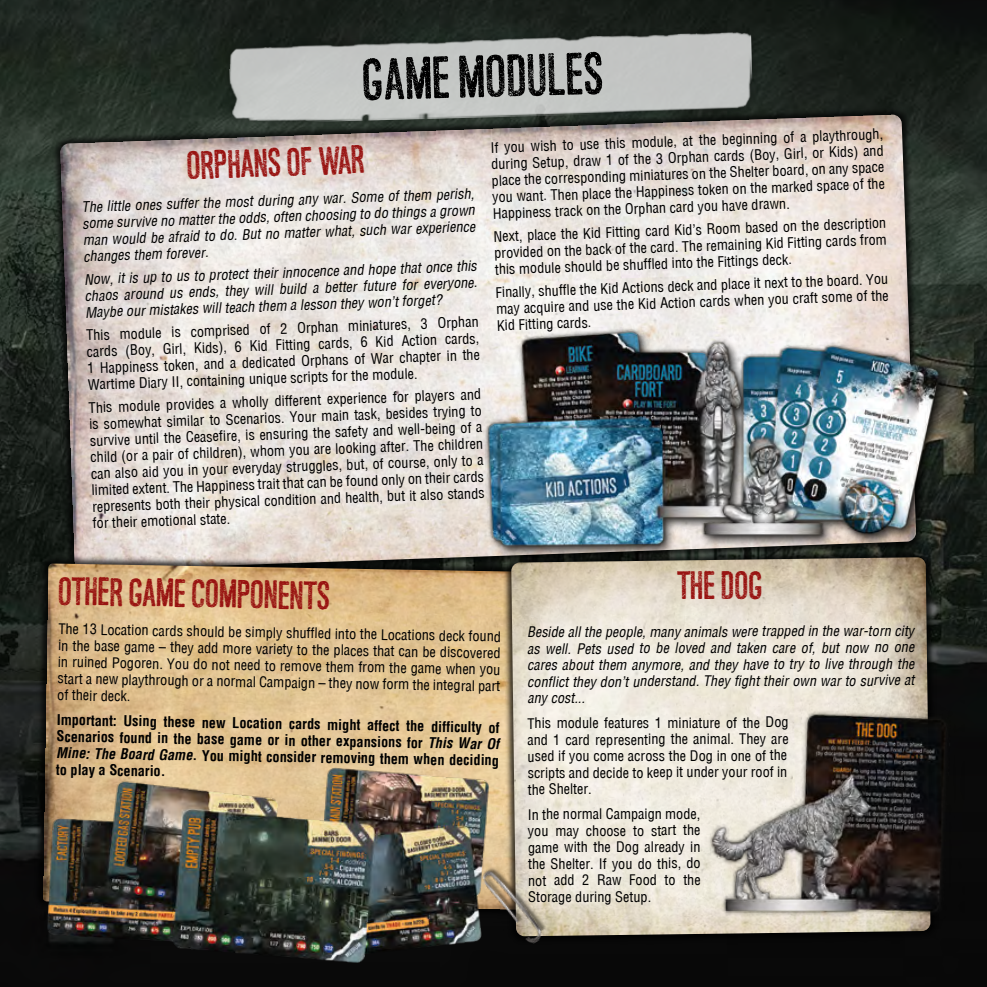
<style>
.page{position:relative;width:987px;height:987px;background:#fff}
.page>*{position:absolute;margin:0;border:0;box-sizing:border-box;transform-origin:0 0}
.Header_big{font:54px "Asfalto";color:#000}
.Header_small{font:36px "Asfalto";color:#981210}
.base_text{font:14.25px/16.5px "Switzerland Condensed";letter-spacing:-.005em;color:#000;text-align:justify}
.flavor{font:italic 14.25px/16.5px "Switzerland Condensed";color:#000;text-align:justify}
.base_text-2{font:700 14.25px/16.5px "Switzerland Condensed";color:#000;text-align:justify}
.s1{font-style:italic}
</style>
<div class="page">
<img style="left:0;top:0;width:986px;height:986px">
<img style="left:60px;top:115px;width:856px;height:440px">
<div style="left:222px;top:24px;width:537px;height:105px;background:#000;opacity:.44"></div>
<img style="left:229px;top:32px;width:524px;height:92px">
<img style="left:42px;top:563px;width:460px;height:293px">
<div style="left:502px;top:549px;width:437px;height:395px;background:#000;opacity:.75"></div>
<img style="left:511px;top:559px;width:419px;height:377px">
<img style="left:499px;top:856px;width:52px;height:94px">
<img style="left:476px;top:327px;width:476px;height:231px">
<img style="left:701px;top:700px;width:263px;height:228px">
<img style="left:32px;top:758px;width:467px;height:205px">
<p class="Header_big" style="left:362px;top:48px;width:243px;rotate:-2deg">Game modules</p>
<p class="base_text" style="left:490px;top:139px;width:394px;rotate:-2deg">If you wish to use this module, at the beginning of a playthrough, during Setup, draw 1 of the 3 Orphan cards (Boy, Girl, or Kids) and place the corresponding miniatures on the Shelter board, on any space you want. Then place the Happiness token on the marked space of the Happiness track on the Orphan card you have drawn.</p>
<p class="base_text" style="left:493px;top:228px;width:394px;rotate:-2deg">Next, place the Kid Fitting card Kid’s Room based on the description provided on the back of the card. The remaining Kid Fitting cards from this module should be shuffled into the Fittings deck.</p>
<p class="base_text" style="left:495px;top:284px;width:394px;rotate:-2deg">Finally, shuffle the Kid Actions deck and place it next to the board. You may acquire and use the Kid Action cards when you craft some of the Kid Fitting cards.</p>
<p class="Header_small" style="left:187px;top:143px;width:179px;rotate:-2deg">ORPHANS OF WAR</p>
<p class="flavor" style="left:81px;top:199px;width:394px;rotate:-2deg">The little ones suffer the most during any war. Some of them perish, some survive no matter the odds, often choosing to do things a grown man would be afraid to do. But no matter what, such war experience changes them forever.</p>
<p class="flavor" style="left:84px;top:271px;width:394px;rotate:-2deg">Now, it is up to us to protect their innocence and hope that once this chaos around us ends, they will build a better future for everyone.<br>Maybe our mistakes will teach them a lesson they won’t forget?</p>
<p class="base_text" style="left:86px;top:327px;width:394px;rotate:-2deg">This module is comprised of 2 Orphan miniatures, 3 Orphan cards (Boy, Girl, Kids), 6 Kid Fitting cards, 6 Kid Action cards, 1 Happiness token, and a dedicated Orphans of War chapter in the Wartime Diary II, containing unique scripts for the module.</p>
<p class="base_text" style="left:88px;top:399px;width:394px;rotate:-2deg">This module provides a wholly different experience for players and is somewhat similar to Scenarios. Your main task, besides trying to survive until the Ceasefire, is ensuring the safety and well-being of a child (or a pair of children), whom you are looking after. The children can also aid you in your everyday struggles, but, of course, only to a limited extent. The Happiness trait that can be found only on their cards represents both their physical condition and health, but it also stands for their emotional state.</p>
<p class="Header_small" style="left:59px;top:569px;width:274px;rotate:1deg">OTHER GAME COMPONENTS</p>
<p class="base_text" style="left:59px;top:620px;width:444px;rotate:1deg">The 13 Location cards should be simply shuffled into the Locations deck found in the base game – they add more variety to the places that can be discovered in ruined Pogoren. You do not need to remove them from the game when you start a new playthrough or a normal Campaign – they now form the integral part of their deck.</p>
<p class="base_text-2" style="left:57px;top:711px;width:444px;rotate:1deg">Important: Using these new Location cards might affect the difficulty of Scenarios found in the base game or in other expansions for <span class="s1">This War Of Mine: The Board Game</span>. You might consider removing them when deciding to play a Scenario.</p>
<p class="Header_small" style="left:677px;top:563px;width:88px">THE DOG</p>
<p class="flavor" style="left:527px;top:623px;width:389px">Beside all the people, many animals were trapped in the war-torn city as well. Pets used to be loved and taken care of, but now no one cares about them anymore, and they have to try to live through the conflict they don’t understand. They fight their own war to survive at any cost...</p>
<p class="base_text" style="left:527px;top:714px;width:263px">This module features 1 miniature of the Dog and 1 card representing the animal. They are used if you come across the Dog in one of the scripts and decide to keep it under your roof in the Shelter.</p>
<p class="base_text" style="left:528px;top:805px;width:174px">In the normal Campaign mode, you may choose to start the game with the Dog already in the Shelter. If you do this, do not add 2 Raw Food to the Storage during Setup.</p>
</div>
